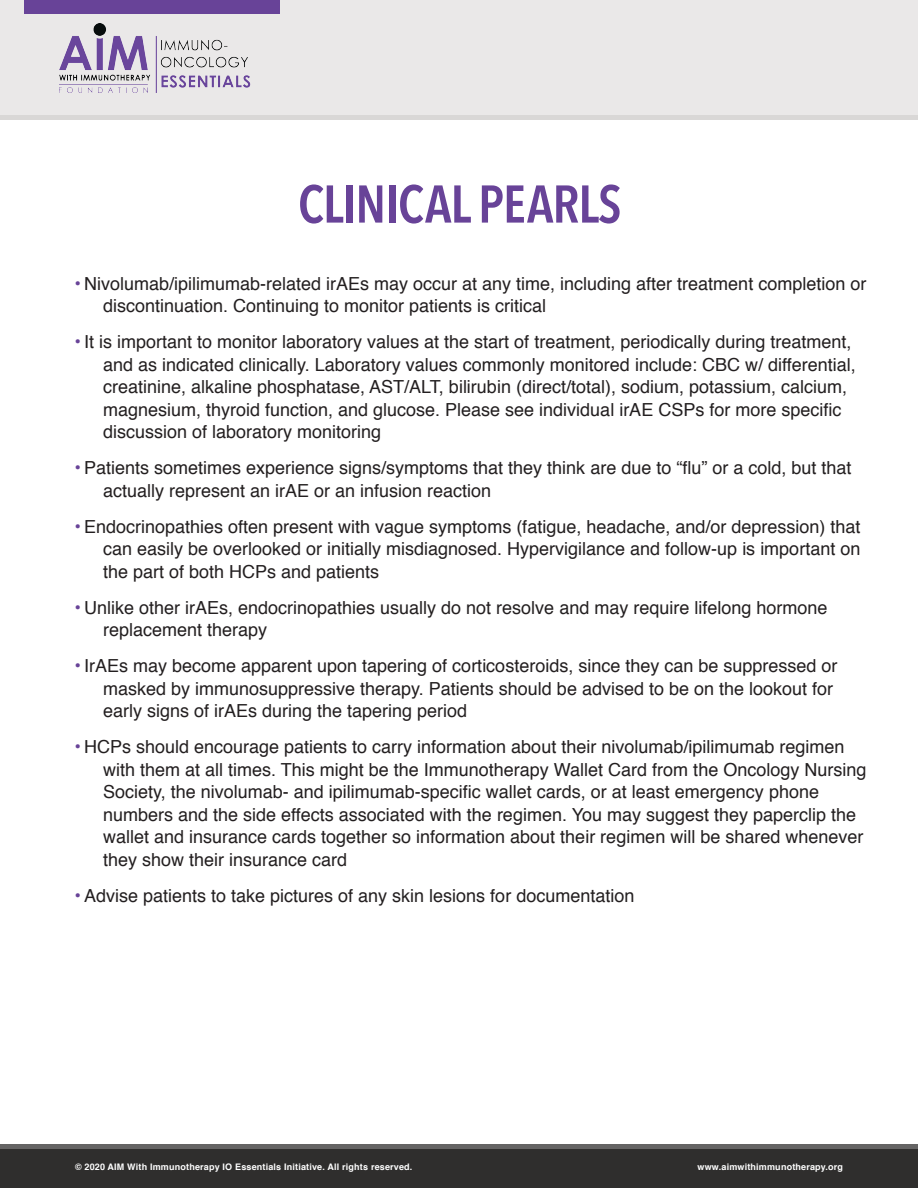
<style>
.page{position:relative;width:918px;height:1188px;background:#fff}
.page>*{position:absolute;margin:0;border:0;box-sizing:border-box;transform-origin:0 0}
.t1{font:600 52.5px "Avenir Next Condensed";letter-spacing:-.02em;color:#684398}
.t2{font:18px/22.5px "Helvetica";color:#231f20}
.t3{font:700 9px "Helvetica";letter-spacing:.02em;color:#fff}
.s1{font-size:18.75px;color:#684398}
</style>
<div class="page">
<div style="left:0;top:0;width:918px;height:115px;background:#eae8e8"></div>
<hr style="left:0;top:115px;width:918px;height:4px;background:#d9d7d6">
<img style="left:59px;top:24px;width:192px;height:69px">
<div style="left:24px;top:0;width:255px;height:14px;background:#684398"></div>
<div style="left:0;top:1149px;width:918px;height:39px;background:#2f2e2d"></div>
<div style="left:0;top:1144px;width:918px;height:5px;background:#656464"></div>
<p class="t1" style="left:298px;top:159px;width:325px">CLINICAL PEARLS</p>
<p class="t2" style="left:103px;top:273px;width:765px;text-indent:-28px"><span class="s1">•</span> Nivolumab/ipilimumab-related irAEs may occur at any time, including after treatment completion or discontinuation. Continuing to monitor patients is critical</p>
<p class="t2" style="left:103px;top:331px;width:754px;text-indent:-28px"><span class="s1">•</span> It is important to monitor laboratory values at the start of treatment, periodically during treatment, and as indicated clinically. Laboratory values commonly monitored include: CBC w/ differential, creatinine, alkaline phosphatase, AST/ALT, bilirubin (direct/total), sodium, potassium, calcium, magnesium, thyroid function, and glucose. Please see individual irAE CSPs for more specific discussion of laboratory monitoring</p>
<p class="t2" style="left:103px;top:457px;width:750px;text-indent:-28px"><span class="s1">•</span> Patients sometimes experience signs/symptoms that they think are due to “flu” or a cold, but that actually represent an irAE or an infusion reaction</p>
<p class="t2" style="left:103px;top:516px;width:759px;text-align:justify;text-indent:-28px"><span class="s1">•</span> Endocrinopathies often present with vague symptoms (fatigue, headache, and/or depression) that can easily be overlooked or initially misdiagnosed. Hypervigilance and follow-up is important on the part of both HCPs and patients</p>
<p class="t2" style="left:103px;top:597px;width:726px;text-indent:-28px"><span class="s1">•</span> Unlike other irAEs, endocrinopathies usually do not resolve and may require lifelong hormone replacement therapy</p>
<p class="t2" style="left:103px;top:655px;width:736px;text-indent:-28px"><span class="s1">•</span> IrAEs may become apparent upon tapering of corticosteroids, since they can be suppressed or masked by immunosuppressive therapy. Patients should be advised to be on the lookout for early signs of irAEs during the tapering period</p>
<p class="t2" style="left:103px;top:736px;width:765px;text-indent:-28px"><span class="s1">•</span> HCPs should encourage patients to carry information about their nivolumab/ipilimumab regimen with them at all times. This might be the Immunotherapy Wallet Card from the Oncology Nursing Society, the nivolumab- and ipilimumab-specific wallet cards, or at least emergency phone numbers and the side effects associated with the regimen. You may suggest they paperclip the wallet and insurance cards together so information about their regimen will be shared whenever they show their insurance card</p>
<p class="t2" style="left:75px;top:885px;width:561px"><span class="s1">•</span> Advise patients to take pictures of any skin lesions for documentation</p>
<p class="t3" style="left:75px;top:1159px;width:339px">© 2020 AIM With Immunotherapy IO Essentials Initiative. All rights reserved.</p>
<p class="t3" style="left:698px;top:1159px;width:147px">www.aimwithimmunotherapy.org</p>
</div>
